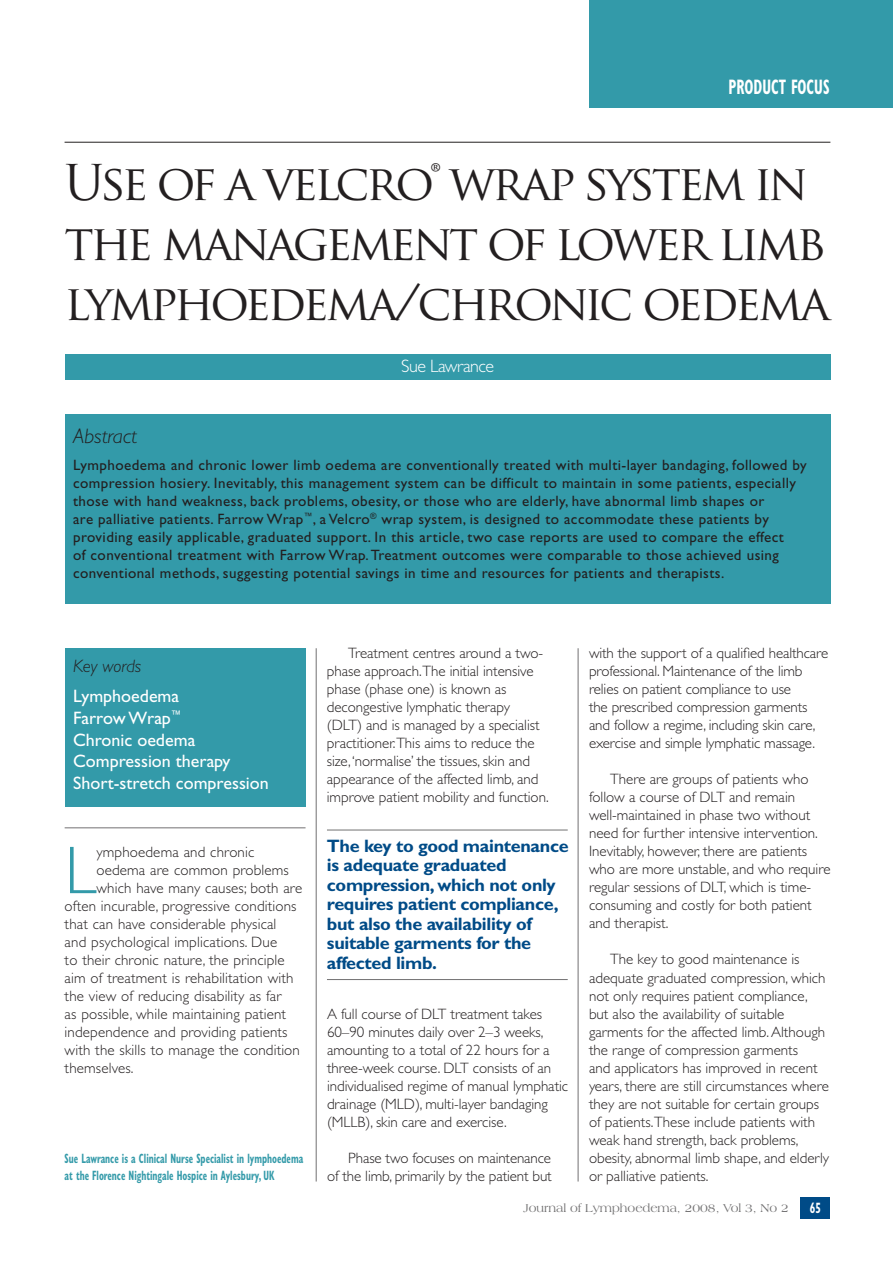
<style>
.page{position:relative;width:893px;height:1264px;background:#fff}
.page>*{position:absolute;margin:0;border:0;box-sizing:border-box;transform-origin:0 0}
.t1{font:300 67.8px "Gill Sans";color:#339aa9}
.t2{font:48px/60px "Trajan Pro";letter-spacing:-.075em;color:#231f20}
.t3{font:700 condensed 21px "Gill Sans";color:#fff;scale:.7 1}
.t4{font:italic 300 21px "Gill Sans";color:#231f20}
.t5{font:700 18px/19.5px "Gill Sans";letter-spacing:-.02em;color:#004b87}
.t6{font:18px/21.6px "Gill Sans";color:#fff}
.t7{font:300 18px "Gill Sans";letter-spacing:-.03em;color:#fff}
.t8{font:italic 300 18px "Gill Sans";color:#231f20}
.t9{font:300 15px/18px "Gill Sans";color:#231f20}
.t10{font:15px/18px "Gill Sans";letter-spacing:.03em;color:#231f20}
.t11{font:700 condensed 15px "Gill Sans";color:#fff;scale:.7 1}
.t12{font:700 condensed 13.5px/16.5px "Gill Sans";color:#339aa9;scale:.7 1}
.t13{font:12px "Americana BT";color:#727172}
</style>
<div class="page">
<div style="left:800px;top:1196px;width:30px;height:21px;background:#004b87"></div>
<div style="left:589px;top:0;width:303px;height:108px;background:#339aa9"></div>
<hr style="left:316px;top:648px;width:1px;height:533px;background:#727172">
<hr style="left:578px;top:648px;width:1px;height:533px;background:#727172">
<hr style="left:65px;top:827px;width:240px;height:1px;background:#727172">
<div style="left:65px;top:414px;width:765px;height:190px;background:#339aa9"></div>
<div style="left:65px;top:354px;width:765px;height:25px;background:#339aa9"></div>
<div style="left:65px;top:648px;width:240px;height:158px;background:#339aa9"></div>
<hr style="left:65px;top:142px;width:765px;height:1px;background:#231f20">
<hr style="left:327px;top:829px;width:240px;height:1px;background:#727172">
<hr style="left:327px;top:979px;width:240px;height:1px;background:#727172">
<h3 class="t3" style="left:728px;top:74px;width:146px">PRODUCT FOCUS</h3>
<h2 class="t2" style="left:65px;top:152px;width:767px">Use of a velcro® wrap system in the management of lower limb lymphoedema/chronic oedema</h2>
<p class="t7" style="left:401px;top:356px;width:95px">Sue Lawrance</p>
<h3 class="t4" style="left:73px;top:424px;width:65px">Abstract</h3>
<p class="t10" style="left:73px;top:456px;width:735px">Lymphoedema and chronic lower limb oedema are conventionally treated with multi-layer bandaging, followed by compression hosiery. Inevitably, this management system can be difficult to maintain in some patients, especially those with hand weakness, back problems, obesity, or those who are elderly, have abnormal limb shapes or<br>are palliative patients. Farrow Wrap<sup>™</sup>, a Velcro<sup>®</sup> wrap system, is designed to accommodate these patients by providing easily applicable, graduated support. In this article, two case reports are used to compare the effect<br>of conventional treatment with Farrow Wrap. Treatment outcomes were comparable to those achieved using conventional methods, suggesting potential savings in time and resources for patients and therapists.</p>
<p class="t8" style="left:73px;top:656px;width:70px">Key words</p>
<p class="t6" style="left:73px;top:685px;width:197px">Lymphoedema<br>Farrow Wrap<sup>™<br></sup>Chronic oedema<br>Compression therapy<br>Short-stretch compression</p>
<h1 class="t1" style="left:65px;top:832px;width:33px">L</h1>
<p class="t9" style="left:96px;top:843px;width:159px">ymphoedema and chronic</p>
<p class="t9" style="left:96px;top:861px;width:194px">oedema are common problems</p>
<p class="t9" style="left:96px;top:879px;width:207px">which have many causes; both are</p>
<p class="t9" style="left:65px;top:897px;width:233px">often incurable, progressive conditions</p>
<p class="t9" style="left:65px;top:915px;width:213px">that can have considerable physical</p>
<p class="t9" style="left:65px;top:933px;width:214px">and psychological implications. Due</p>
<p class="t9" style="left:65px;top:951px;width:221px">to their chronic nature, the principle</p>
<p class="t9" style="left:65px;top:969px;width:230px">aim of treatment is rehabilitation with</p>
<p class="t9" style="left:65px;top:987px;width:218px">the view of reducing disability as far</p>
<p class="t9" style="left:65px;top:1005px;width:223px">as possible, while maintaining patient</p>
<p class="t9" style="left:65px;top:1023px;width:224px">independence and providing patients</p>
<p class="t9" style="left:65px;top:1041px;width:237px">with the skills to manage the condition</p>
<p class="t9" style="left:65px;top:1059px;width:70px">themselves.</p>
<p class="t12" style="left:65px;top:1150px;width:342px">Sue Lawrance is a Clinical Nurse Specialist in lymphoedema at the Florence Nightingale Hospice in Aylesbury, UK</p>
<p class="t9" style="left:327px;top:644px;width:223px;text-indent:21px">Treatment centres around a two&shy;phase approach.The initial intensive phase (phase one) is known as decongestive lymphatic therapy (DLT) and is managed by a specialist practitioner.This aims to reduce the size, ‘normalise’ the tissues, skin and appearance of the affected limb, and improve patient mobility and function.</p>
<p class="t9" style="left:589px;top:644px;width:241px">with the support of a qualified healthcare professional. Maintenance of the limb relies on patient compliance to use<br>the prescribed compression garments and follow a regime, including skin care, exercise and simple lymphatic massage.</p>
<p class="t9" style="left:589px;top:770px;width:243px;text-indent:21px">There are groups of patients who follow a course of DLT and remain well-maintained in phase two without need for further intensive intervention.<br>Inevitably, however, there are patients who are more unstable, and who require regular sessions of DLT, which is time&shy;consuming and costly for both patient and therapist.</p>
<p class="t9" style="left:589px;top:950px;width:242px;text-indent:21px">The key to good maintenance is adequate graduated compression, which not only requires patient compliance, but also the availability of suitable garments for the affected limb. Although the range of compression garments<br>and applicators has improved in recent years, there are still circumstances where they are not suitable for certain groups of patients. These include patients with weak hand strength, back problems, obesity, abnormal limb shape, and elderly or palliative patients.</p>
<p class="t5" style="left:327px;top:835px;width:243px">The key to good maintenance is adequate graduated compression, which not only requires patient compliance, but also the availability of suitable garments for the affected limb.</p>
<p class="t9" style="left:327px;top:1004px;width:243px">A full course of DLT treatment takes 60–90 minutes daily over 2–3 weeks, amounting to a total of 22 hours for a three-week course. DLT consists of an individualised regime of manual lymphatic drainage (MLD), multi-layer bandaging (MLLB), skin care and exercise.</p>
<p class="t9" style="left:327px;top:1148px;width:226px;text-align:right">Phase two focuses on maintenance<br>of the limb, primarily by the patient but</p>
<p class="t13" style="left:523px;top:1200px;width:267px">Journal of Lymphoedema, 2008, Vol 3, No 2</p>
<p class="t11" style="left:810px;top:1199px;width:17px">65</p>
</div>
